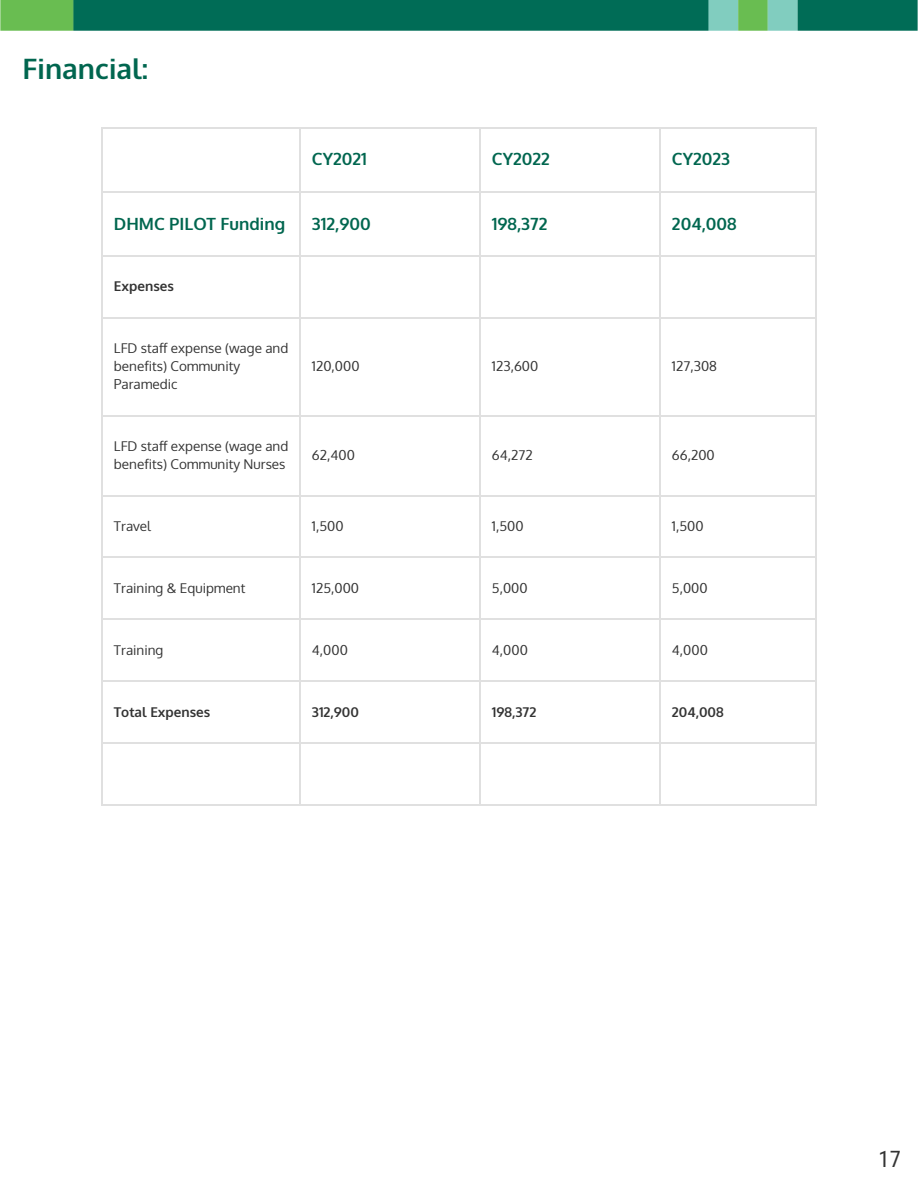
<style>
.page{position:relative;width:918px;height:1188px;background:#fff}
.page>*{position:absolute;margin:0;border:0;box-sizing:border-box;transform-origin:0 0}
.t1{font:700 28.2px "Oxygen";color:#00664f}
.t2{font:22.5px "Roboto Condensed";color:#333}
.t3{font:700 16.8px "Oxygen";color:#00664f}
.t4{font:13.5px/18px "Oxygen";color:#333}
.t5{font:700 13.5px "Oxygen";color:#333}
</style>
<div class="page">
<img style="left:0;top:0;width:918px;height:30px">
<hr style="left:659px;top:804px;width:158px;height:1px;background:#e0e0e0">
<hr style="left:816px;top:742px;width:1px;height:63px;background:#e0e0e0">
<hr style="left:479px;top:804px;width:181px;height:1px;background:#e0e0e0">
<hr style="left:659px;top:742px;width:1px;height:63px;background:#e0e0e0">
<hr style="left:299px;top:804px;width:181px;height:1px;background:#e0e0e0">
<hr style="left:479px;top:742px;width:1px;height:63px;background:#e0e0e0">
<hr style="left:101px;top:804px;width:199px;height:1px;background:#e0e0e0">
<hr style="left:101px;top:742px;width:1px;height:63px;background:#e0e0e0">
<hr style="left:299px;top:742px;width:1px;height:63px;background:#e0e0e0">
<hr style="left:659px;top:742px;width:158px;height:2px;background:#e0e0e0">
<hr style="left:816px;top:681px;width:1px;height:63px;background:#e0e0e0">
<hr style="left:479px;top:742px;width:181px;height:2px;background:#e0e0e0">
<hr style="left:659px;top:681px;width:1px;height:63px;background:#e0e0e0">
<hr style="left:299px;top:742px;width:181px;height:2px;background:#e0e0e0">
<hr style="left:479px;top:681px;width:1px;height:63px;background:#e0e0e0">
<hr style="left:101px;top:742px;width:199px;height:2px;background:#e0e0e0">
<hr style="left:101px;top:681px;width:1px;height:63px;background:#e0e0e0">
<hr style="left:299px;top:681px;width:1px;height:63px;background:#e0e0e0">
<hr style="left:659px;top:681px;width:158px;height:1px;background:#e0e0e0">
<hr style="left:816px;top:619px;width:1px;height:63px;background:#e0e0e0">
<hr style="left:479px;top:681px;width:181px;height:1px;background:#e0e0e0">
<hr style="left:659px;top:619px;width:1px;height:63px;background:#e0e0e0">
<hr style="left:299px;top:681px;width:181px;height:1px;background:#e0e0e0">
<hr style="left:479px;top:619px;width:1px;height:63px;background:#e0e0e0">
<hr style="left:101px;top:681px;width:199px;height:1px;background:#e0e0e0">
<hr style="left:101px;top:619px;width:1px;height:63px;background:#e0e0e0">
<hr style="left:299px;top:619px;width:1px;height:63px;background:#e0e0e0">
<hr style="left:659px;top:619px;width:158px;height:1px;background:#e0e0e0">
<hr style="left:816px;top:557px;width:1px;height:63px;background:#e0e0e0">
<hr style="left:479px;top:619px;width:181px;height:1px;background:#e0e0e0">
<hr style="left:659px;top:557px;width:1px;height:63px;background:#e0e0e0">
<hr style="left:299px;top:619px;width:181px;height:1px;background:#e0e0e0">
<hr style="left:479px;top:557px;width:1px;height:63px;background:#e0e0e0">
<hr style="left:101px;top:619px;width:199px;height:1px;background:#e0e0e0">
<hr style="left:101px;top:557px;width:1px;height:63px;background:#e0e0e0">
<hr style="left:299px;top:557px;width:1px;height:63px;background:#e0e0e0">
<hr style="left:659px;top:557px;width:158px;height:1px;background:#e0e0e0">
<hr style="left:816px;top:495px;width:1px;height:63px;background:#e0e0e0">
<hr style="left:479px;top:557px;width:181px;height:1px;background:#e0e0e0">
<hr style="left:659px;top:495px;width:1px;height:63px;background:#e0e0e0">
<hr style="left:299px;top:557px;width:181px;height:1px;background:#e0e0e0">
<hr style="left:479px;top:495px;width:1px;height:63px;background:#e0e0e0">
<hr style="left:101px;top:557px;width:199px;height:1px;background:#e0e0e0">
<hr style="left:101px;top:495px;width:1px;height:63px;background:#e0e0e0">
<hr style="left:299px;top:495px;width:1px;height:63px;background:#e0e0e0">
<hr style="left:659px;top:495px;width:158px;height:1px;background:#e0e0e0">
<hr style="left:816px;top:415px;width:1px;height:81px;background:#e0e0e0">
<hr style="left:479px;top:495px;width:181px;height:1px;background:#e0e0e0">
<hr style="left:659px;top:415px;width:1px;height:81px;background:#e0e0e0">
<hr style="left:299px;top:495px;width:181px;height:1px;background:#e0e0e0">
<hr style="left:479px;top:415px;width:1px;height:81px;background:#e0e0e0">
<hr style="left:101px;top:495px;width:199px;height:1px;background:#e0e0e0">
<hr style="left:101px;top:415px;width:1px;height:81px;background:#e0e0e0">
<hr style="left:299px;top:415px;width:1px;height:81px;background:#e0e0e0">
<hr style="left:659px;top:415px;width:158px;height:1px;background:#e0e0e0">
<hr style="left:816px;top:317px;width:1px;height:99px;background:#e0e0e0">
<hr style="left:479px;top:415px;width:181px;height:1px;background:#e0e0e0">
<hr style="left:659px;top:317px;width:1px;height:99px;background:#e0e0e0">
<hr style="left:299px;top:415px;width:181px;height:1px;background:#e0e0e0">
<hr style="left:479px;top:317px;width:1px;height:99px;background:#e0e0e0">
<hr style="left:101px;top:415px;width:199px;height:1px;background:#e0e0e0">
<hr style="left:101px;top:317px;width:1px;height:99px;background:#e0e0e0">
<hr style="left:299px;top:317px;width:1px;height:99px;background:#e0e0e0">
<hr style="left:659px;top:317px;width:158px;height:1px;background:#e0e0e0">
<hr style="left:816px;top:255px;width:1px;height:63px;background:#e0e0e0">
<hr style="left:479px;top:317px;width:181px;height:1px;background:#e0e0e0">
<hr style="left:659px;top:255px;width:1px;height:63px;background:#e0e0e0">
<hr style="left:299px;top:317px;width:181px;height:1px;background:#e0e0e0">
<hr style="left:479px;top:255px;width:1px;height:63px;background:#e0e0e0">
<hr style="left:101px;top:317px;width:199px;height:1px;background:#e0e0e0">
<hr style="left:101px;top:255px;width:1px;height:63px;background:#e0e0e0">
<hr style="left:299px;top:255px;width:1px;height:63px;background:#e0e0e0">
<hr style="left:659px;top:255px;width:158px;height:1px;background:#e0e0e0">
<hr style="left:816px;top:191px;width:1px;height:65px;background:#e0e0e0">
<hr style="left:479px;top:255px;width:181px;height:1px;background:#e0e0e0">
<hr style="left:659px;top:191px;width:1px;height:65px;background:#e0e0e0">
<hr style="left:299px;top:255px;width:181px;height:1px;background:#e0e0e0">
<hr style="left:479px;top:191px;width:1px;height:65px;background:#e0e0e0">
<hr style="left:101px;top:255px;width:199px;height:1px;background:#e0e0e0">
<hr style="left:101px;top:191px;width:1px;height:65px;background:#e0e0e0">
<hr style="left:299px;top:191px;width:1px;height:65px;background:#e0e0e0">
<hr style="left:659px;top:127px;width:158px;height:1px;background:#e0e0e0">
<hr style="left:659px;top:191px;width:158px;height:1px;background:#e0e0e0">
<hr style="left:816px;top:127px;width:1px;height:65px;background:#e0e0e0">
<hr style="left:479px;top:127px;width:181px;height:1px;background:#e0e0e0">
<hr style="left:479px;top:191px;width:181px;height:1px;background:#e0e0e0">
<hr style="left:659px;top:127px;width:1px;height:65px;background:#e0e0e0">
<hr style="left:299px;top:127px;width:181px;height:1px;background:#e0e0e0">
<hr style="left:299px;top:191px;width:181px;height:1px;background:#e0e0e0">
<hr style="left:479px;top:127px;width:1px;height:65px;background:#e0e0e0">
<hr style="left:101px;top:127px;width:199px;height:1px;background:#e0e0e0">
<hr style="left:101px;top:191px;width:199px;height:1px;background:#e0e0e0">
<hr style="left:101px;top:127px;width:1px;height:65px;background:#e0e0e0">
<hr style="left:299px;top:127px;width:1px;height:65px;background:#e0e0e0">
<h1 class="t1" style="left:22px;top:51px;width:127px">Financial:</h1>
<p class="t3" style="left:312px;top:149px;width:56px">CY2021</p>
<p class="t3" style="left:492px;top:149px;width:59px">CY2022</p>
<p class="t3" style="left:672px;top:149px;width:59px">CY2023</p>
<p class="t3" style="left:114px;top:213px;width:173px">DHMC PILOT Funding</p>
<p class="t3" style="left:312px;top:213px;width:60px">312,900</p>
<p class="t3" style="left:492px;top:213px;width:57px">198,372</p>
<p class="t3" style="left:672px;top:213px;width:66px">204,008</p>
<p class="t5" style="left:114px;top:278px;width:62px">Expenses</p>
<p class="t4" style="left:114px;top:339px;width:176px">LFD staff expense (wage and benefits) Community<br>Paramedic</p>
<p class="t4" style="left:312px;top:357px;width:49px">120,000</p>
<p class="t4" style="left:492px;top:357px;width:48px">123,600</p>
<p class="t4" style="left:672px;top:357px;width:47px">127,308</p>
<p class="t4" style="left:114px;top:437px;width:176px">LFD staff expense (wage and benefits) Community Nurses</p>
<p class="t4" style="left:312px;top:446px;width:44px">62,400</p>
<p class="t4" style="left:492px;top:446px;width:42px">64,272</p>
<p class="t4" style="left:672px;top:446px;width:44px">66,200</p>
<p class="t4" style="left:114px;top:517px;width:39px">Travel</p>
<p class="t4" style="left:312px;top:517px;width:33px">1,500</p>
<p class="t4" style="left:492px;top:517px;width:33px">1,500</p>
<p class="t4" style="left:672px;top:517px;width:33px">1,500</p>
<p class="t4" style="left:114px;top:579px;width:133px">Training &amp; Equipment</p>
<p class="t4" style="left:312px;top:579px;width:49px">125,000</p>
<p class="t4" style="left:492px;top:579px;width:37px">5,000</p>
<p class="t4" style="left:672px;top:579px;width:37px">5,000</p>
<p class="t4" style="left:114px;top:641px;width:51px">Training</p>
<p class="t4" style="left:312px;top:641px;width:37px">4,000</p>
<p class="t4" style="left:492px;top:641px;width:37px">4,000</p>
<p class="t4" style="left:672px;top:641px;width:37px">4,000</p>
<p class="t5" style="left:114px;top:703px;width:98px">Total Expenses</p>
<p class="t5" style="left:312px;top:703px;width:49px">312,900</p>
<p class="t5" style="left:492px;top:703px;width:46px">198,372</p>
<p class="t5" style="left:672px;top:703px;width:53px">204,008</p>
<h2 class="t2" style="left:879px;top:1143px;width:24px">17</h2>
</div>
